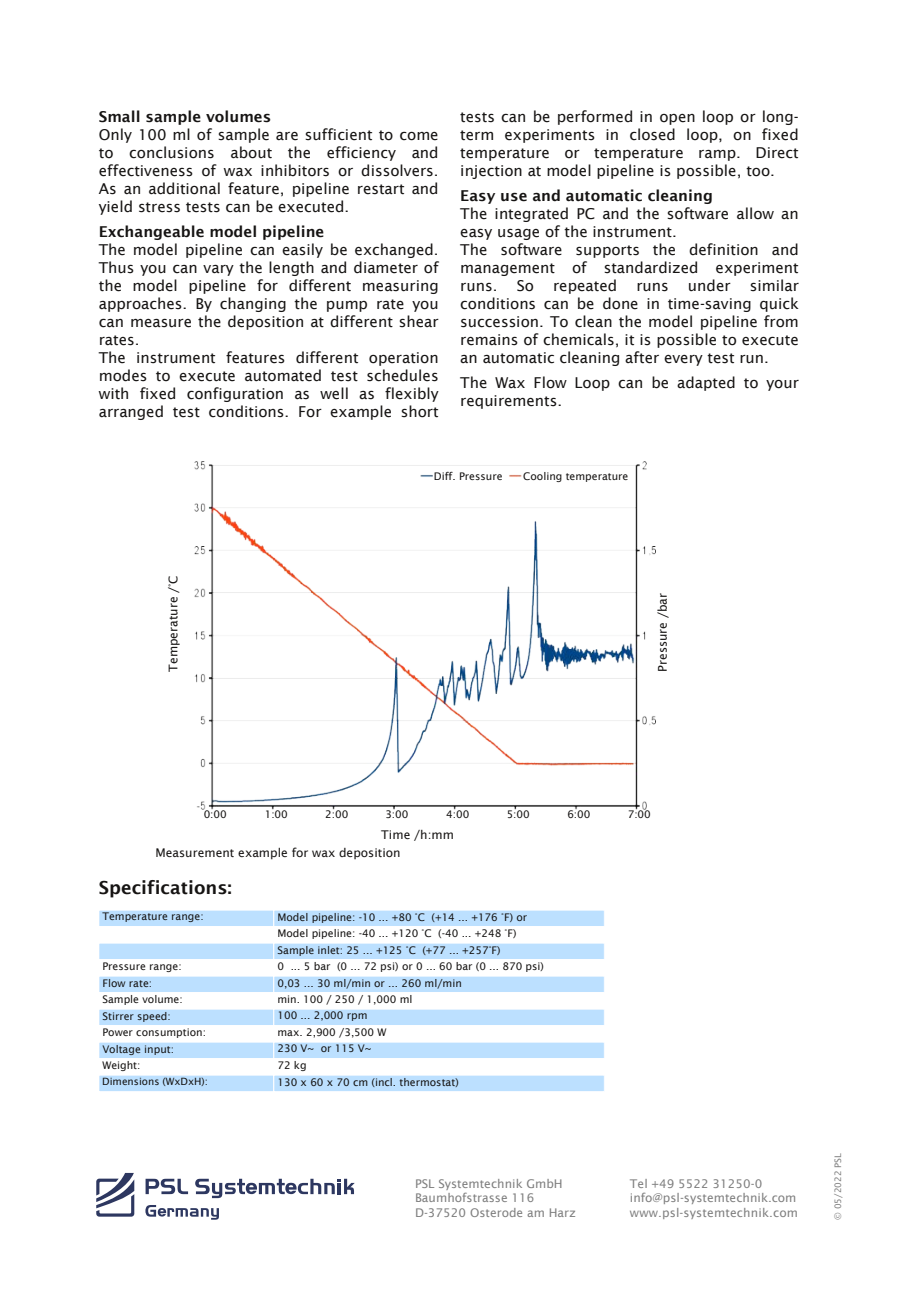
<style>
.page{position:relative;width:915px;height:1297px;background:#fff}
.page>*{position:absolute;margin:0;border:0;box-sizing:border-box;transform-origin:0 0}
.t1{font:600 18px "Lucida Sans";color:#161413}
.t2{font:15px/18px "Lucida Sans";color:#161413;text-align:justify}
.t3{font:600 15px "Lucida Sans";letter-spacing:.005em;color:#161413}
.t4{font:12px/14.4px "Lucida Sans";letter-spacing:.005em;color:#7f7f7f}
.t5{font:12px "Lucida Sans";letter-spacing:.005em;color:#161413}
.t6{font:10.5px/16.5px "Lucida Sans";letter-spacing:-.005em;color:#161413}
.t7{font:10.05px "Lucida Sans";color:#161413}
.t8{font:9px "Lucida Sans";color:#7f7f7f}
</style>
<div class="page">
<svg style="left:96px;top:1173px;width:38px;height:44px"></svg>
<svg style="left:145px;top:1179px;width:43px;height:15px"></svg>
<svg style="left:145px;top:1205px;width:74px;height:15px"></svg>
<svg style="left:195px;top:1179px;width:159px;height:19px"></svg>
<img style="left:194px;top:461px;width:462px;height:349px">
<div style="left:99px;top:910px;width:175px;height:17px;background:#bce0ff"></div>
<div style="left:98px;top:910px;width:176px;height:17px;border:1px solid #fff"></div>
<div style="left:274px;top:910px;width:330px;height:17px;background:#bce0ff"></div>
<div style="left:273px;top:910px;width:331px;height:17px;border:1px solid #fff"></div>
<div style="left:98px;top:926px;width:176px;height:17px;border:1px solid #fff"></div>
<div style="left:273px;top:926px;width:331px;height:17px;border:1px solid #fff"></div>
<div style="left:99px;top:943px;width:175px;height:17px;background:#bce0ff"></div>
<div style="left:98px;top:943px;width:176px;height:17px;border:1px solid #fff"></div>
<div style="left:98px;top:959px;width:176px;height:17px;border:1px solid #fff"></div>
<div style="left:99px;top:976px;width:175px;height:17px;background:#bce0ff"></div>
<div style="left:98px;top:976px;width:176px;height:17px;border:1px solid #fff"></div>
<div style="left:98px;top:992px;width:176px;height:17px;border:1px solid #fff"></div>
<div style="left:99px;top:1009px;width:175px;height:17px;background:#bce0ff"></div>
<div style="left:98px;top:1009px;width:176px;height:17px;border:1px solid #fff"></div>
<div style="left:98px;top:1025px;width:176px;height:17px;border:1px solid #fff"></div>
<div style="left:99px;top:1042px;width:175px;height:17px;background:#bce0ff"></div>
<div style="left:98px;top:1042px;width:176px;height:17px;border:1px solid #fff"></div>
<div style="left:98px;top:1058px;width:176px;height:17px;border:1px solid #fff"></div>
<div style="left:274px;top:943px;width:330px;height:17px;background:#bce0ff"></div>
<div style="left:273px;top:943px;width:331px;height:17px;border:1px solid #fff"></div>
<div style="left:273px;top:959px;width:331px;height:17px;border:1px solid #fff"></div>
<div style="left:274px;top:976px;width:330px;height:17px;background:#bce0ff"></div>
<div style="left:273px;top:976px;width:331px;height:17px;border:1px solid #fff"></div>
<div style="left:273px;top:992px;width:331px;height:17px;border:1px solid #fff"></div>
<div style="left:274px;top:1009px;width:330px;height:17px;background:#bce0ff"></div>
<div style="left:273px;top:1009px;width:331px;height:17px;border:1px solid #fff"></div>
<div style="left:273px;top:1025px;width:331px;height:17px;border:1px solid #fff"></div>
<div style="left:274px;top:1042px;width:330px;height:17px;background:#bce0ff"></div>
<div style="left:273px;top:1042px;width:331px;height:17px;border:1px solid #fff"></div>
<div style="left:273px;top:1058px;width:331px;height:17px;border:1px solid #fff"></div>
<div style="left:99px;top:1075px;width:175px;height:17px;background:#bce0ff"></div>
<div style="left:98px;top:1075px;width:176px;height:17px;border:1px solid #fff"></div>
<div style="left:274px;top:1075px;width:330px;height:17px;background:#bce0ff"></div>
<div style="left:273px;top:1075px;width:331px;height:17px;border:1px solid #fff"></div>
<div style="left:434px;top:467px;width:72px;height:38px;background:#fff"></div>
<div style="left:523px;top:467px;width:109px;height:38px;background:#fff"></div>
<div style="left:653px;top:566px;width:37px;height:106px;background:#fff"></div>
<p class="t3" style="left:99px;top:107px;width:174px">Small sample volumes</p>
<p class="t2" style="left:99px;top:125px;width:341px">Only 100 ml of sample are sufficient to come to conclusions about the efficiency and effectiveness of wax inhibitors or dissolvers.<br>As an additional feature, pipeline restart and yield stress tests can be executed.</p>
<p class="t3" style="left:99px;top:222px;width:227px">Exchangeable model pipeline</p>
<p class="t2" style="left:99px;top:240px;width:341px;text-align:left">The model pipeline can easily be exchanged.<br>Thus you can vary the length and diameter of the model pipeline for different measuring approaches. By changing the pump rate you can measure the deposition at different shear rates.<br>The instrument features different operation modes to execute automated test schedules with fixed configuration as well as flexibly arranged test conditions. For example short</p>
<p class="t2" style="left:460px;top:107px;width:340px">tests can be performed in open loop or long&shy;term experiments in closed loop, on fixed temperature or temperature ramp. Direct injection at model pipeline is possible, too.</p>
<p class="t3" style="left:460px;top:187px;width:254px">Easy use and automatic cleaning</p>
<p class="t2" style="left:460px;top:204px;width:340px;text-align:left">The integrated PC and the software allow an easy usage of the instrument.<br>The software supports the definition and management of standardized experiment runs.</p>
<p class="t2" style="left:460px;top:276px;width:340px;text-indent:289px">similar conditions can be done in time-saving quick succession. To clean the model pipeline from remains of chemicals, it is possible to execute an automatic cleaning after every test run.</p>
<p class="t2" style="left:460px;top:374px;width:340px">The Wax Flow Loop can be adapted to your requirements.</p>
<p class="t2" style="left:516px;top:276px;width:19px">So</p>
<p class="t2" style="left:553px;top:276px;width:66px">repeated</p>
<p class="t2" style="left:636px;top:276px;width:34px">runs</p>
<p class="t2" style="left:687px;top:276px;width:44px">under</p>
<p class="t5" style="left:166px;top:672px;width:98px;rotate:-90deg">Temperature /°C</p>
<p class="t6" style="left:434px;top:467px;width:70px">Diff. Pressure</p>
<p class="t6" style="left:523px;top:467px;width:107px">Cooling temperature</p>
<p class="t5" style="left:655px;top:672px;width:80px;rotate:-90deg">Pressure /bar</p>
<p class="t6" style="left:204px;top:806px;width:25px">0:00</p>
<p class="t6" style="left:265px;top:806px;width:25px">1:00</p>
<p class="t6" style="left:325px;top:806px;width:25px">2:00</p>
<p class="t6" style="left:385px;top:806px;width:25px">3:00</p>
<p class="t6" style="left:446px;top:806px;width:25px">4:00</p>
<p class="t5" style="left:381px;top:827px;width:74px">Time /h:mm</p>
<p class="t5" style="left:155px;top:846px;width:247px">Measurement example for wax deposition</p>
<p class="t1" style="left:99px;top:877px;width:135px">Specifications:</p>
<p class="t6" style="left:506px;top:806px;width:25px">5:00</p>
<p class="t6" style="left:567px;top:806px;width:25px">6:00</p>
<p class="t6" style="left:627px;top:806px;width:25px">7:00</p>
<p class="t6" style="left:102px;top:908px;width:103px">Temperature range:</p>
<p class="t6" style="left:102px;top:957px;width:105px">Pressure range:<br>Flow rate:<br>Sample volume:<br>Stirrer speed:<br>Power consumption:</p>
<p class="t6" style="left:102px;top:1040px;width:73px">Voltage input:<br>Weight:</p>
<p class="t6" style="left:277px;top:908px;width:251px">Model pipeline: -10 ... +80 °C (+14 ... +176 °F) or<br>Model pipeline: -40 ... +120 °C (-40 ... +248 °F)</p>
<p class="t6" style="left:277px;top:941px;width:268px">Sample inlet: 25 ... +125 °C (+77 ... +257°F)<br>0 ... 5 bar (0 ... 72 psi) or 0 ... 60 bar (0 ... 870 psi)<br>0,03 ... 30 ml/min or ... 260 ml/min<br>min. 100 / 250 / 1,000 ml<br>100 ... 2,000 rpm<br>max. 2,900 /3,500 W<br>230 V~ or 115 V~<br>72 kg</p>
<p class="t7" style="left:102px;top:1075px;width:107px">Dimensions (WxDxH):</p>
<p class="t6" style="left:277px;top:1073px;width:183px">130 x 60 x 70 cm (incl. thermostat)</p>
<p class="t4" style="left:415px;top:1176px;width:162px">PSL Systemtechnik GmbH<br>Baumhofstrasse 116<br>D-37520 Osterode am Harz</p>
<p class="t4" style="left:629px;top:1176px;width:169px">Tel +49 5522 31250-0 info@psl-systemtechnik.com www.psl-systemtechnik.com</p>
<p class="t8" style="left:832px;top:1220px;width:68px;rotate:-90deg">© 05/2022 PSL</p>
</div>
